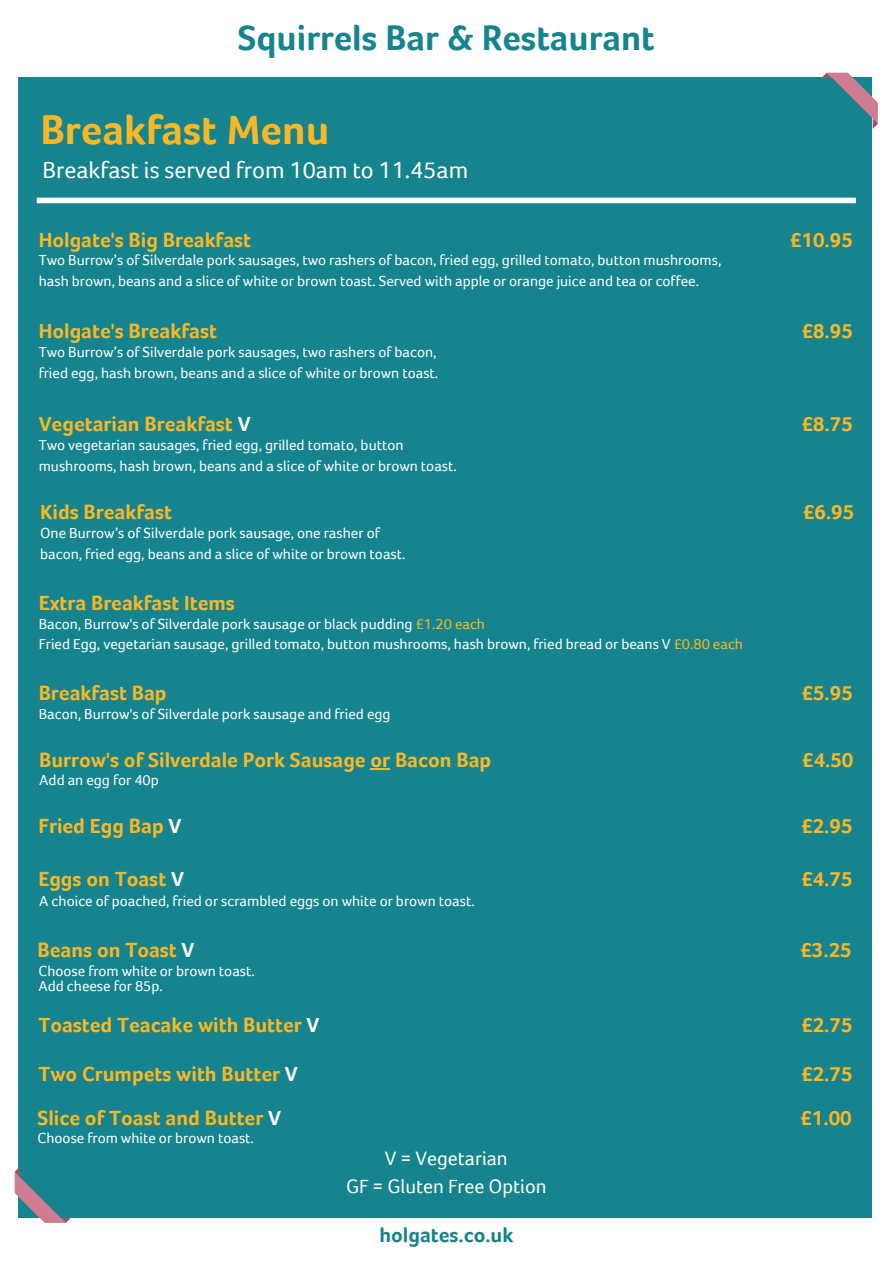
<style>
.page{position:relative;width:893px;height:1264px;background:#fff}
.page>*{position:absolute;margin:0;border:0;box-sizing:border-box;transform-origin:0 0}
.t1{font:700 42px "Foco";color:#fab725}
.t2{font:700 36px "Foco";color:#16848e}
.t3{font:24px "Foco";color:#fff}
.t4{font:700 21px "Foco";color:#fab725}
.t5{font:700 21px "Foco";color:#16848e}
.t6{font:19.95px/27.5px "Foco";color:#fff;text-align:center}
.t7{font:15px/20.9px "Foco";color:#fff}
.s1{color:#fff}
.s2{color:#fab725}
</style>
<div class="page">
<div style="left:19px;top:77px;width:852px;height:1140px;background:#16848e"></div>
<svg style="left:15px;top:1166px;width:56px;height:56px"></svg>
<div style="left:37px;top:198px;width:818px;height:5px;background:#fff"></div>
<svg style="left:821px;top:73px;width:56px;height:56px"></svg>
<svg style="left:370px;top:768px;width:20px;height:1px"></svg>
<h2 class="t2" style="left:238px;top:18px;width:418px">Squirrels Bar &amp; Restaurant</h2>
<h1 class="t1" style="left:40px;top:107px;width:290px">Breakfast Menu</h1>
<h3 class="t3" style="left:43px;top:157px;width:427px">Breakfast is served from 10am to 11.45am</h3>
<h3 class="t4" style="left:39px;top:228px;width:214px">Holgate's Big Breakfast</h3>
<p class="t7" style="left:39px;top:250px;width:684px">Two Burrow’s of Silverdale pork sausages, two rashers of bacon, fried egg, grilled tomato, button mushrooms, hash brown, beans and a slice of white or brown toast. Served with apple or orange juice and tea or coffee.</p>
<h3 class="t4" style="left:39px;top:319px;width:180px">Holgate's Breakfast</h3>
<p class="t7" style="left:39px;top:342px;width:401px">Two Burrow’s of Silverdale pork sausages, two rashers of bacon, fried egg, hash brown, beans and a slice of white or brown toast.</p>
<h3 class="t4" style="left:39px;top:412px;width:213px">Vegetarian Breakfast <span class="s1">V</span></h3>
<p class="t7" style="left:39px;top:435px;width:419px">Two vegetarian sausages, fried egg, grilled tomato, button mushrooms, hash brown, beans and a slice of white or brown toast.</p>
<h3 class="t4" style="left:40px;top:500px;width:133px">Kids Breakfast</h3>
<p class="t7" style="left:40px;top:522px;width:367px">One Burrow’s of Silverdale pork sausage, one rasher of bacon, fried egg, beans and a slice of white or brown toast.</p>
<h3 class="t4" style="left:39px;top:591px;width:198px">Extra Breakfast Items</h3>
<p class="t7" style="left:39px;top:613px;width:705px">Bacon, Burrow's of Silverdale pork sausage or black pudding <span class="s2">£1.20 each<br></span>Fried Egg, vegetarian sausage, grilled tomato, button mushrooms, hash brown, fried bread or beans V <span class="s2">£0.80 each</span></p>
<h3 class="t4" style="left:39px;top:681px;width:129px">Breakfast Bap</h3>
<p class="t7" style="left:39px;top:703px;width:353px">Bacon, Burrow's of Silverdale pork sausage and fried egg</p>
<h3 class="t4" style="left:39px;top:748px;width:453px">Burrow's of Silverdale Pork Sausage or Bacon Bap</h3>
<p class="t7" style="left:39px;top:770px;width:121px">Add an egg for 40p</p>
<h3 class="t4" style="left:789px;top:228px;width:65px">£10.95</h3>
<h3 class="t4" style="left:801px;top:319px;width:53px">£8.95</h3>
<h3 class="t4" style="left:801px;top:412px;width:53px">£8.75</h3>
<h3 class="t4" style="left:802px;top:500px;width:53px">£6.95</h3>
<h3 class="t4" style="left:801px;top:681px;width:53px">£5.95</h3>
<h3 class="t4" style="left:801px;top:748px;width:53px">£4.50</h3>
<h3 class="t4" style="left:38px;top:814px;width:145px">Fried Egg Bap <span class="s1">V</span></h3>
<h3 class="t4" style="left:801px;top:814px;width:53px">£2.95</h3>
<h3 class="t4" style="left:38px;top:867px;width:147px">Eggs on Toast <span class="s1">V</span></h3>
<h3 class="t4" style="left:801px;top:867px;width:53px">£4.75</h3>
<p class="t7" style="left:39px;top:890px;width:437px">A choice of poached, fried or scrambled eggs on white or brown toast.</p>
<h3 class="t4" style="left:38px;top:937px;width:158px">Beans on Toast <span class="s1">V</span></h3>
<h3 class="t4" style="left:800px;top:937px;width:53px">£3.25</h3>
<p class="t7" style="left:38px;top:963px;width:218px;line-height:15.3px">Choose from white or brown toast.<br>Add cheese for 85p.</p>
<h3 class="t4" style="left:38px;top:1013px;width:283px">Toasted Teacake with Butter <span class="s1">V</span></h3>
<h3 class="t4" style="left:801px;top:1013px;width:53px">£2.75</h3>
<h3 class="t4" style="left:38px;top:1062px;width:261px">Two Crumpets with Butter <span class="s1">V</span></h3>
<h3 class="t4" style="left:801px;top:1062px;width:53px">£2.75</h3>
<h3 class="t4" style="left:38px;top:1106px;width:245px">Slice of Toast and Butter <span class="s1">V</span></h3>
<h3 class="t4" style="left:800px;top:1106px;width:53px">£1.00</h3>
<p class="t7" style="left:38px;top:1127px;width:218px">Choose from white or brown toast.</p>
<h3 class="t6" style="left:346px;top:1145px;width:202px">V = Vegetarian<br>GF = Gluten Free Option</h3>
<h3 class="t5" style="left:379px;top:1223px;width:135px">holgates.co.uk</h3>
</div>
